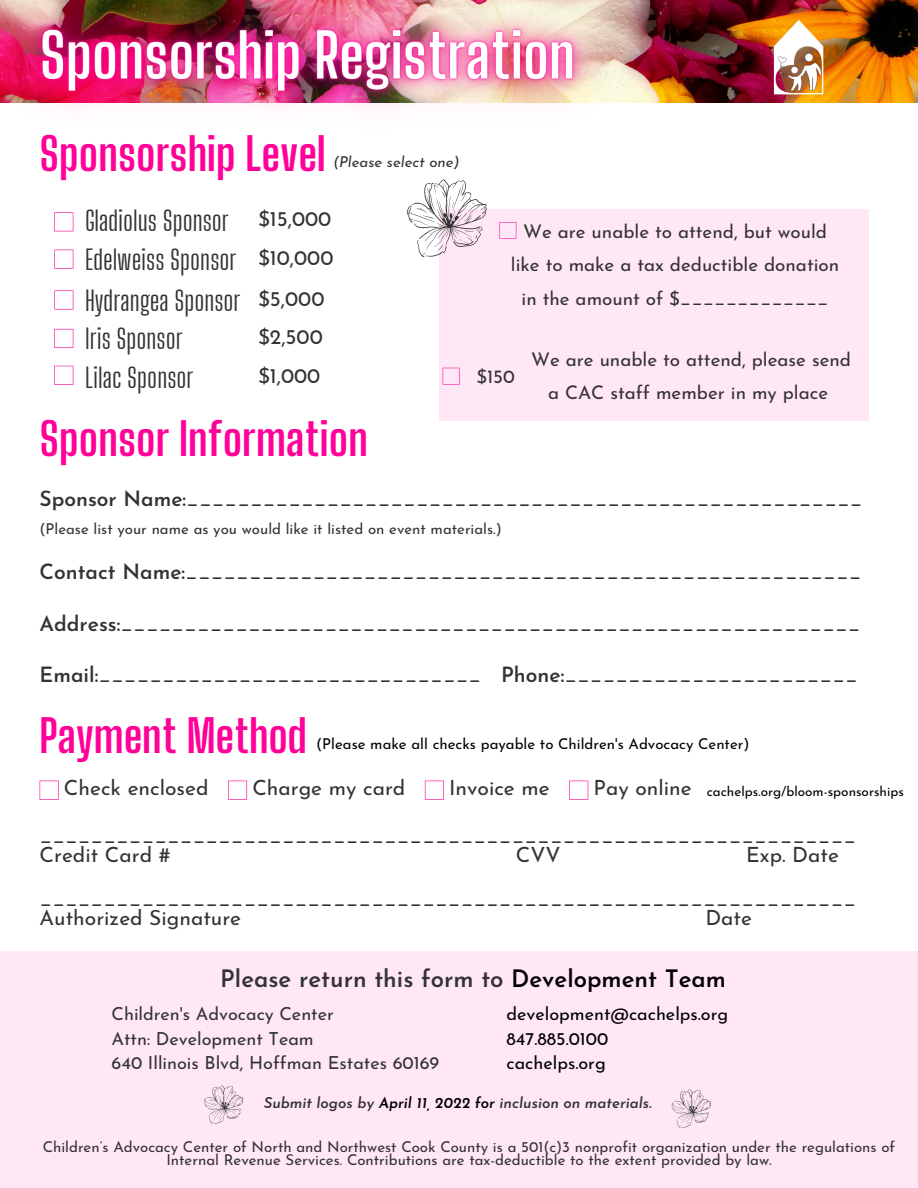
<style>
.page{position:relative;width:918px;height:1188px;background:#fff}
.page>*{position:absolute;margin:0;border:0;box-sizing:border-box;transform-origin:0 0}
.t1{font:700 45px "Big Shoulders Display";color:#f09}
.t2{font:27px/38.4px "Big Shoulders Display";color:#333}
.t3{font:600 24px "Josefin Sans";color:#333}
.t4{font:21px/38.4px "Josefin Sans";color:#333}
.t5{font:18.75px/33.3px "Josefin Sans";color:#333;text-align:center}
.t6{font:18px/24.8px "Josefin Sans";color:#333}
.t7{font:18px/24.8px "Josefin Sans";color:#000}
.t8{font:15px/13.5px "Josefin Sans";color:#333;text-align:center}
.t9{font:15px "Josefin Sans";color:#000}
.t10{font:italic 600 15px "Josefin Sans";color:#333}
.t11{font:italic 15px "Josefin Sans";color:#333}
.t12{font:13.5px "Josefin Sans";color:#000}
.s1{font-weight:600}
.s2{font-size:21px;color:#333}
.s3{color:#000}
</style>
<div class="page">
<img style="left:669px;top:0;width:249px;height:102px">
<img style="left:0;top:0;width:669px;height:108px">
<img style="left:770px;top:16px;width:57px;height:81px">
<div style="left:439px;top:209px;width:429px;height:211px;background:#ffe7f5"></div>
<svg style="left:407px;top:179px;width:80px;height:78px"></svg>
<svg style="left:40px;top:781px;width:19px;height:19px"></svg>
<svg style="left:228px;top:781px;width:19px;height:19px"></svg>
<svg style="left:425px;top:781px;width:19px;height:19px"></svg>
<svg style="left:569px;top:781px;width:19px;height:19px"></svg>
<div style="left:0;top:951px;width:918px;height:237px;background:#ffe7f5"></div>
<svg style="left:499px;top:222px;width:17px;height:17px"></svg>
<svg style="left:204px;top:1085px;width:39px;height:39px"></svg>
<svg style="left:672px;top:1089px;width:39px;height:39px"></svg>
<svg style="left:54px;top:212px;width:19px;height:19px"></svg>
<svg style="left:54px;top:250px;width:19px;height:19px"></svg>
<svg style="left:54px;top:290px;width:19px;height:20px"></svg>
<svg style="left:54px;top:329px;width:19px;height:19px"></svg>
<svg style="left:54px;top:366px;width:19px;height:19px"></svg>
<svg style="left:443px;top:368px;width:17px;height:17px"></svg>
<h1 class="t1" style="left:40px;top:127px;width:288px">Sponsorship Level</h1>
<p class="t11" style="left:334px;top:155px;width:127px">(Please select one)</p>
<p class="t2" style="left:85px;top:202px;width:153px">Gladiolus Sponsor<br>Edelweiss Sponsor</p>
<p class="t2" style="left:85px;top:281px;width:157px">Hydrangea Sponsor<br>Iris Sponsor<br>Lilac Sponsor</p>
<p class="t4" style="left:258px;top:202px;width:77px">$15,000 $10,000</p>
<p class="t4" style="left:258px;top:281px;width:68px;text-align:justify">$5,000 $2,500 $1,000</p>
<h1 class="t1" style="left:40px;top:412px;width:330px">Sponsor Information</h1>
<p class="t5" style="left:511px;top:217px;width:330px">We are unable to attend, but would like to make a tax deductible donation in the amount of $_____________</p>
<p class="t5" style="left:476px;top:362px;width:40px">$150</p>
<p class="t5" style="left:531px;top:345px;width:321px">We are unable to attend, please send a CAC staff member in my place</p>
<p class="t4" style="left:40px;top:481px;width:825px"><span class="s1">Sponsor Name:</span>_____________________________________________________</p>
<p class="t8" style="left:40px;top:523px;width:464px">(Please list your name as you would like it listed on event materials.)</p>
<p class="t4" style="left:40px;top:554px;width:823px"><span class="s1">Contact Name:</span>_____________________________________________________</p>
<p class="t4" style="left:40px;top:606px;width:823px"><span class="s1">Address:</span>__________________________________________________________</p>
<p class="t4" style="left:40px;top:658px;width:820px"><span class="s1">Email:</span>______________________________ <span class="s1">Phone:</span>_______________________</p>
<h1 class="t1" style="left:40px;top:709px;width:269px">Payment Method</h1>
<p class="t9" style="left:316px;top:737px;width:435px">(Please make all checks payable to Children's Advocacy Center)</p>
<p class="t4" style="left:64px;top:770px;width:146px">Check enclosed</p>
<p class="t4" style="left:252px;top:770px;width:155px">Charge my card</p>
<p class="t4" style="left:449px;top:770px;width:102px">Invoice me</p>
<p class="t12" style="left:594px;top:786px;width:312px"><span class="s2">Pay online</span> cachelps.org/bloom-sponsorships</p>
<p class="t4" style="left:40px;top:828px;width:818px;line-height:19.2px">________________________________________________________________<br>Credit Card #</p>
<p class="t4" style="left:516px;top:837px;width:46px">CVV</p>
<p class="t4" style="left:40px;top:835px;width:818px;line-height:43.8px;text-indent:707px">Exp. Date ________________________________________________________________</p>
<p class="t4" style="left:40px;top:900px;width:203px">Authorized Signature</p>
<p class="t4" style="left:705px;top:900px;width:48px">Date</p>
<p class="t3" style="left:220px;top:969px;width:507px">Please return this form to <span class="s3">Development Team</span></p>
<p class="t6" style="left:112px;top:1003px;width:329px">Children's Advocacy Center<br>Attn: Development Team<br>640 Illinois Blvd, Hoffman Estates 60169</p>
<p class="t7" style="left:507px;top:1003px;width:223px">development@cachelps.org<br>847.885.0100<br>cachelps.org</p>
<p class="t10" style="left:264px;top:1097px;width:389px">Submit logos by <span class="s3">April 11, 2022 for</span> inclusion on materials.</p>
<p class="t8" style="left:43px;top:1141px;width:854px">Children’s Advocacy Center of North and Northwest Cook County is a 501(c)3 nonprofit organization under the regulations of<br>Internal Revenue Services. Contributions are tax-deductible to the extent provided by law.</p>
</div>
